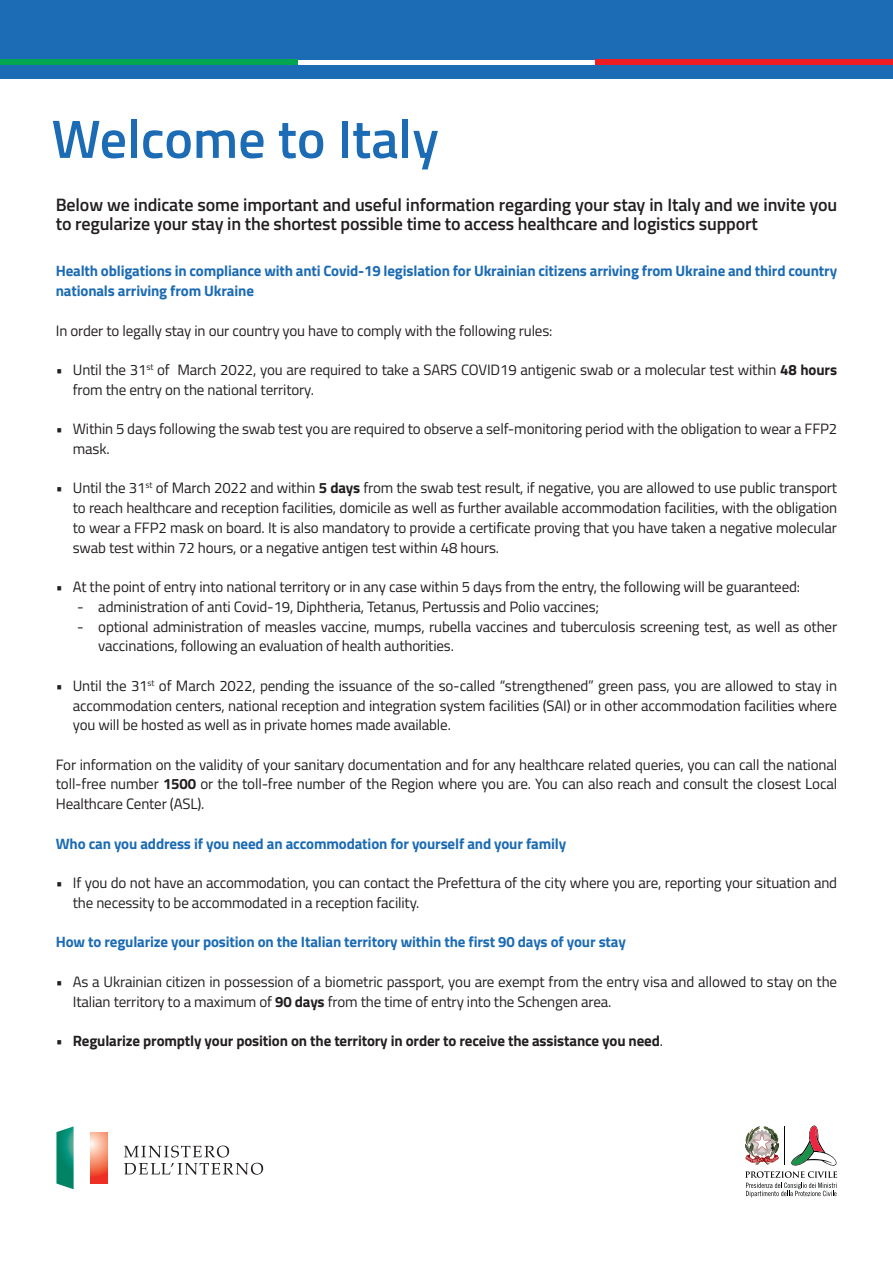
<style>
.page{position:relative;width:893px;height:1263px;background:#fff}
.page>*{position:absolute;margin:0;border:0;box-sizing:border-box;transform-origin:0 0}
.t1{font:600 54px "Titillium Web";color:#1b6bb5}
.t2{font:600 18px/19.8px "Titillium Web";letter-spacing:-.01em;color:#231f20}
.t3{font:15px/19.8px "Titillium Web";letter-spacing:-.01em;color:#231f20}
.t4{font:700 15px/19.8px "Titillium Web";letter-spacing:-.01em;color:#1b6bb5}
.t5{font:700 15px "Titillium Web";letter-spacing:-.01em;color:#231f20}
.s1{font-weight:700}
.s2{font-weight:400}
</style>
<div class="page">
<div style="left:0;top:0;width:893px;height:59px;background:#1b6bb5"></div>
<div style="left:0;top:59px;width:298px;height:7px;background:#00a54f"></div>
<div style="left:595px;top:59px;width:298px;height:7px;background:#ee1d23"></div>
<svg style="left:745px;top:1125px;width:93px;height:72px"></svg>
<svg style="left:124px;top:1145px;width:105px;height:12px"></svg>
<svg style="left:124px;top:1163px;width:139px;height:12px"></svg>
<svg style="left:56px;top:1126px;width:18px;height:63px"></svg>
<svg style="left:91px;top:1132px;width:17px;height:51px"></svg>
<div style="left:0;top:66px;width:893px;height:13px;background:#1b6bb5"></div>
<h1 class="t1" style="left:52px;top:98px;width:389px">Welcome to Italy</h1>
<p class="t2" style="left:56px;top:193px;width:783px">Below we indicate some important and useful information regarding your stay in Italy and we invite you to regularize your stay in the shortest possible time to access healthcare and logistics support</p>
<p class="t4" style="left:56px;top:260px;width:783px">Health obligations in compliance with anti Covid-19 legislation for Ukrainian citizens arriving from Ukraine and third country nationals arriving from Ukraine</p>
<p class="t3" style="left:56px;top:320px;width:498px">In order to legally stay in our country you have to comply with the following rules:</p>
<p class="t3" style="left:73px;top:359px;width:766px;text-indent:-17px">• Until the 31<sup>st</sup> of March 2022, you are required to take a SARS COVID19 antigenic swab or a molecular test within <span class="s1">48 hours </span>from the entry on the national territory.</p>
<p class="t3" style="left:73px;top:418px;width:766px;text-indent:-17px">• Within 5 days following the swab test you are required to observe a self-monitoring period with the obligation to wear a FFP2 mask.</p>
<p class="t3" style="left:73px;top:477px;width:766px;text-align:justify;text-indent:-17px">• Until the 31<sup>st</sup> of March 2022 and within <span class="s1">5 days</span> from the swab test result, if negative, you are allowed to use public transport to reach healthcare and reception facilities, domicile as well as further available accommodation facilities, with the obligation to wear a FFP2 mask on board. It is also mandatory to provide a certificate proving that you have taken a negative molecular swab test within 72 hours, or a negative antigen test within 48 hours.</p>
<p class="t3" style="left:56px;top:576px;width:746px">• At the point of entry into national territory or in any case within 5 days from the entry, the following will be guaranteed:</p>
<p class="t3" style="left:77px;top:596px;width:524px">- administration of anti Covid-19, Diphtheria, Tetanus, Pertussis and Polio vaccines;</p>
<p class="t3" style="left:98px;top:616px;width:740px;text-indent:-21px">- optional administration of measles vaccine, mumps, rubella vaccines and tuberculosis screening test, as well as other vaccinations, following an evaluation of health authorities.</p>
<p class="t3" style="left:73px;top:675px;width:766px;text-align:justify;text-indent:-17px">• Until the 31<sup>st</sup> of March 2022, pending the issuance of the so-called “strengthened” green pass, you are allowed to stay in accommodation centers, national reception and integration system facilities (SAI) or in other accommodation facilities where you will be hosted as well as in private homes made available.</p>
<p class="t3" style="left:56px;top:754px;width:783px;text-align:justify">For information on the validity of your sanitary documentation and for any healthcare related queries, you can call the national toll-free number <span class="s1">1500</span> or the toll-free number of the Region where you are. You can also reach and consult the closest Local Healthcare Center (ASL).</p>
<p class="t4" style="left:56px;top:833px;width:512px">Who can you address if you need an accommodation for yourself and your family</p>
<p class="t3" style="left:73px;top:872px;width:766px;text-indent:-17px">• If you do not have an accommodation, you can contact the Prefettura of the city where you are, reporting your situation and the necessity to be accommodated in a reception facility.</p>
<p class="t4" style="left:56px;top:931px;width:572px">How to regularize your position on the Italian territory within the first 90 days of your stay</p>
<p class="t3" style="left:73px;top:971px;width:766px;text-indent:-17px">• As a Ukrainian citizen in possession of a biometric passport, you are exempt from the entry visa and allowed to stay on the<br>Italian territory to a maximum of <span class="s1">90 days</span> from the time of entry into the Schengen area.</p>
<p class="t5" style="left:56px;top:1029px;width:609px"><span class="s2">•</span> Regularize promptly your position on the territory in order to receive the assistance you need<span class="s2">.</span></p>
</div>
